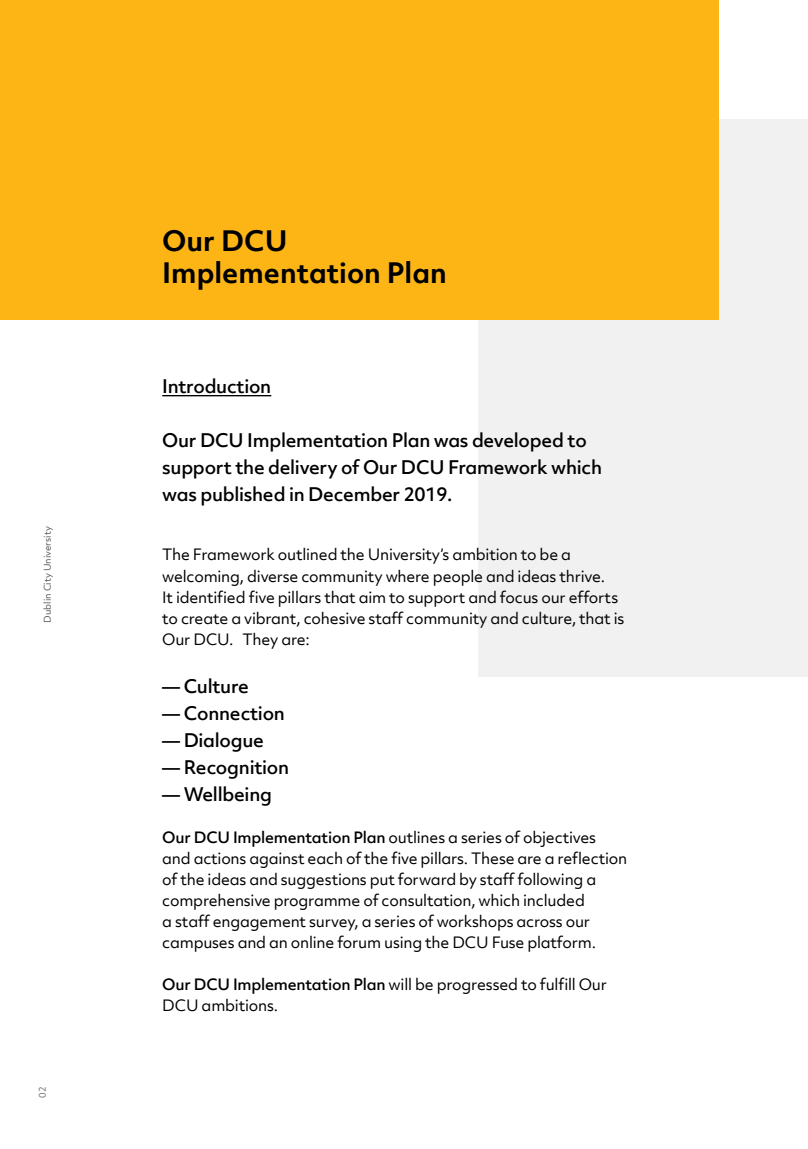
<style>
.page{position:relative;width:808px;height:1149px;background:#fff}
.page>*{position:absolute;margin:0;border:0;box-sizing:border-box;transform-origin:0 0}
.t1{font:700 27px/32.4px "Objektiv Mk 2";color:#000}
.t2{font:500 18px/27px "Objektiv Mk 2";letter-spacing:-.015em;color:#000}
.t3{font:15px/21px "Objektiv Mk 2";letter-spacing:-.015em;color:#000}
.t4{font:9px "Objektiv Mk 2";color:#58595b}
.t5{font:9px "Objektiv Mk 2";color:#6d6e71}
.s1{font-weight:500}
</style>
<div class="page">
<div style="left:479px;top:119px;width:329px;height:557px;background:#f1f1f2"></div>
<div style="left:0;top:0;width:718px;height:320px;background:#fcb515"></div>
<hr style="left:162px;top:395px;width:109px;height:1px;background:#000">
<p class="t4" style="left:41px;top:622px;width:98px;rotate:-90deg">Dublin City University</p>
<p class="t5" style="left:36px;top:1097px;width:13px;rotate:-90deg">02</p>
<h1 class="t1" style="left:162px;top:224px;width:286px">Our DCU<br>Implementation Plan</h1>
<p class="t2" style="left:162px;top:372px;width:111px">Introduction</p>
<p class="t2" style="left:162px;top:426px;width:441px">Our DCU Implementation Plan was developed to support the delivery of Our DCU Framework which was published in December 2019.</p>
<p class="t3" style="left:162px;top:544px;width:464px">The Framework outlined the University’s ambition to be a welcoming, diverse community where people and ideas thrive.<br>It identified five pillars that aim to support and focus our efforts to create a vibrant, cohesive staff community and culture, that is Our DCU. They are:</p>
<p class="t2" style="left:162px;top:671px;width:88px">— Culture</p>
<p class="t2" style="left:162px;top:698px;width:124px">— Connection</p>
<p class="t2" style="left:162px;top:725px;width:103px">— Dialogue</p>
<p class="t2" style="left:162px;top:752px;width:128px">— Recognition</p>
<p class="t2" style="left:162px;top:779px;width:111px">— Wellbeing</p>
<p class="t3" style="left:162px;top:826px;width:466px"><span class="s1">Our DCU Implementation Plan</span> outlines a series of objectives and actions against each of the five pillars. These are a reflection of the ideas and suggestions put forward by staff following a comprehensive programme of consultation, which included<br>a staff engagement survey, a series of workshops across our campuses and an online forum using the DCU Fuse platform.</p>
<p class="t3" style="left:162px;top:973px;width:446px"><span class="s1">Our DCU Implementation Plan</span> will be progressed to fulfill Our<br>DCU ambitions.</p>
</div>
